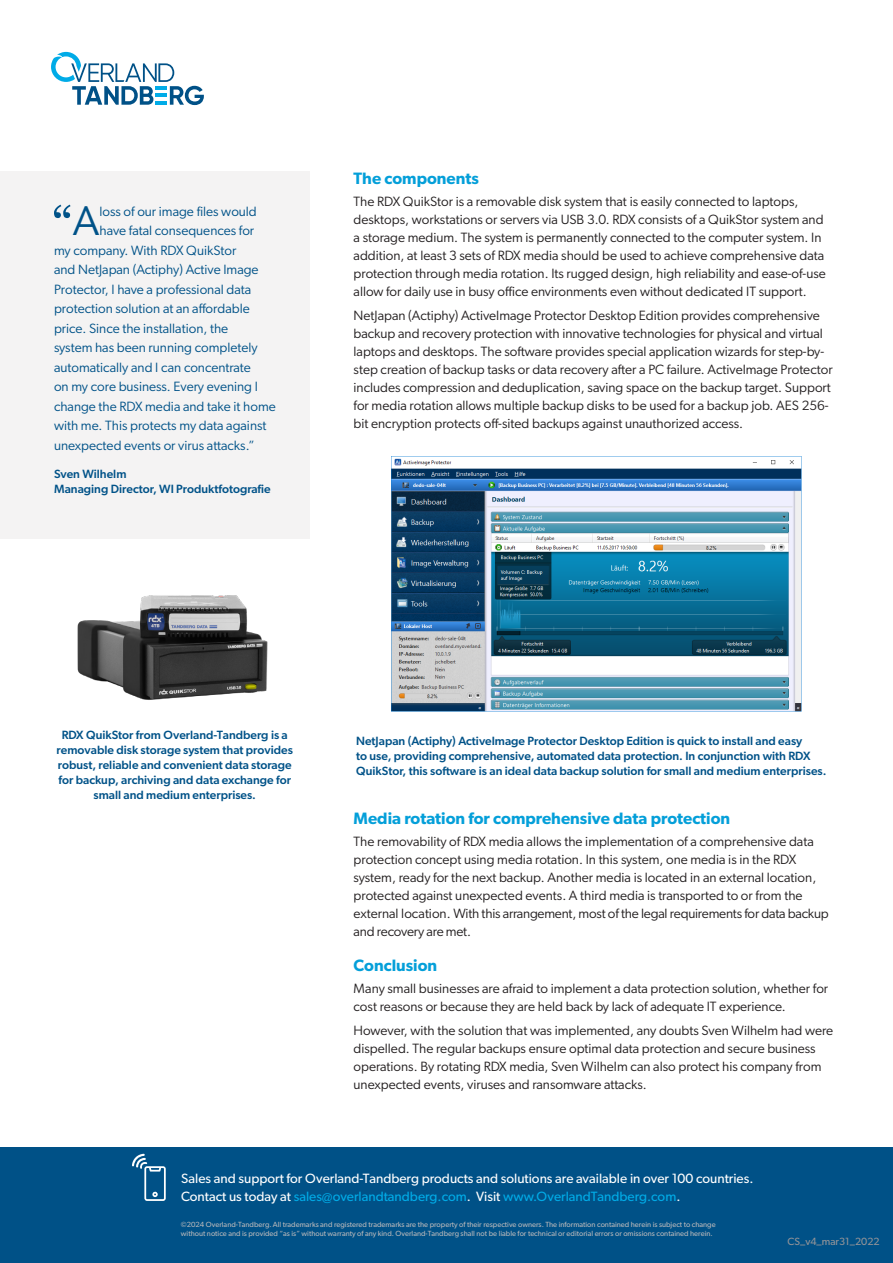
<style>
.page{position:relative;width:893px;height:1263px;background:#fff}
.page>*{position:absolute;margin:0;border:0;box-sizing:border-box;transform-origin:0 0}
.QUOTE{font:50.85px "Georgia";color:#005288}
.t1{font:600 16.5px "Gibson";color:#049fd9}
.BODY{font:13.5px/18px "Gibson";color:#231f20}
.QUOTE-2{font:13.5px "Gibson";color:#005288}
.t2{font:13.5px/18px "Gibson";color:#fff}
.t3{font:500 12px/15px "Gibson";color:#005288}
.MICE{font:10.5px "Gibson";color:#949498}
.t4{font:7.5px/9px "Gibson";color:#b9b8ba}
.s1{font-family:"Gibson";font-size:41.7px}
.s2{color:#00abe7}
</style>
<div class="page">
<div style="left:0;top:1147px;width:893px;height:116px;background:#005187"></div>
<svg style="left:132px;top:1154px;width:34px;height:47px"></svg>
<svg style="left:51px;top:52px;width:153px;height:53px"></svg>
<div style="left:0;top:171px;width:310px;height:367px;background:#f4f3f3"></div>
<img style="left:391px;top:457px;width:410px;height:254px">
<img style="left:77px;top:595px;width:191px;height:105px">
<p class="QUOTE" style="left:52px;top:194px;width:49px">“<span class="s1">A</span></p>
<p class="QUOTE-2" style="left:100px;top:203px;width:159px">loss of our image files would</p>
<p class="QUOTE-2" style="left:100px;top:222px;width:156px">have fatal consequences for</p>
<p class="QUOTE-2" style="left:54px;top:242px;width:184px">my company. With RDX QuikStor</p>
<p class="QUOTE-2" style="left:54px;top:261px;width:206px">and NetJapan (Actiphy) Active Image</p>
<p class="QUOTE-2" style="left:54px;top:281px;width:199px">Protector, I have a professional data</p>
<p class="QUOTE-2" style="left:54px;top:300px;width:197px">protection solution at an affordable</p>
<p class="QUOTE-2" style="left:54px;top:320px;width:176px">price. Since the installation, the</p>
<p class="QUOTE-2" style="left:54px;top:339px;width:205px">system has been running completely</p>
<p class="QUOTE-2" style="left:54px;top:359px;width:198px">automatically and I can concentrate</p>
<p class="QUOTE-2" style="left:54px;top:378px;width:205px">on my core business. Every evening I</p>
<p class="QUOTE-2" style="left:54px;top:398px;width:223px">change the RDX media and take it home</p>
<p class="QUOTE-2" style="left:54px;top:417px;width:214px">with me. This protects my data against</p>
<p class="QUOTE-2" style="left:54px;top:437px;width:202px">unexpected events or virus attacks.”</p>
<p class="t3" style="left:54px;top:466px;width:218px">Sven Wilhelm<br>Managing Director, WI Produktfotografie</p>
<h2 class="t1" style="left:354px;top:168px;width:127px">The components</h2>
<p class="BODY" style="left:354px;top:192px;width:474px">The RDX QuikStor is a removable disk system that is easily connected to laptops, desktops, workstations or servers via USB 3.0. RDX consists of a QuikStor system and a storage medium. The system is permanently connected to the computer system. In addition, at least 3 sets of RDX media should be used to achieve comprehensive data protection through media rotation. Its rugged design, high reliability and ease-of-use allow for daily use in busy office environments even without dedicated IT support.</p>
<p class="BODY" style="left:354px;top:306px;width:480px">NetJapan (Actiphy) ActiveImage Protector Desktop Edition provides comprehensive backup and recovery protection with innovative technologies for physical and virtual laptops and desktops. The software provides special application wizards for step-by&shy;step creation of backup tasks or data recovery after a PC failure. ActiveImage Protector includes compression and deduplication, saving space on the backup target. Support for media rotation allows multiple backup disks to be used for a backup job. AES 256- bit encryption protects off-sited backups against unauthorized access.</p>
<p class="t3" style="left:57px;top:727px;width:238px;text-align:center">RDX QuikStor from Overland-Tandberg is a removable disk storage system that provides robust, reliable and convenient data storage for backup, archiving and data exchange for small and medium enterprises.</p>
<p class="t3" style="left:356px;top:733px;width:472px">NetJapan (Actiphy) ActiveImage Protector Desktop Edition is quick to install and easy<br>to use, providing comprehensive, automated data protection. In conjunction with RDX<br>QuikStor, this software is an ideal data backup solution for small and medium enterprises.</p>
<h2 class="t1" style="left:354px;top:808px;width:378px">Media rotation for comprehensive data protection</h2>
<p class="BODY" style="left:354px;top:832px;width:477px">The removability of RDX media allows the implementation of a comprehensive data protection concept using media rotation. In this system, one media is in the RDX system, ready for the next backup. Another media is located in an external location, protected against unexpected events. A third media is transported to or from the external location. With this arrangement, most of the legal requirements for data backup and recovery are met.</p>
<h2 class="t1" style="left:354px;top:955px;width:85px">Conclusion</h2>
<p class="BODY" style="left:354px;top:979px;width:476px">Many small businesses are afraid to implement a data protection solution, whether for cost reasons or because they are held back by lack of adequate IT experience.</p>
<p class="BODY" style="left:354px;top:1021px;width:481px">However, with the solution that was implemented, any doubts Sven Wilhelm had were dispelled. The regular backups ensure optimal data protection and secure business operations. By rotating RDX media, Sven Wilhelm can also protect his company from unexpected events, viruses and ransomware attacks.</p>
<p class="t2" style="left:181px;top:1169px;width:574px">Sales and support for Overland-Tandberg products and solutions are available in over 100 countries.<br>Contact us today at <span class="s2">sales@overlandtandberg.com</span>. Visit <span class="s2">www.OverlandTandberg.com</span>.</p>
<p class="t4" style="left:181px;top:1219px;width:536px">©2024 Overland-Tandberg.All trademarks and registered trademarks are the property of their respective owners. The information contained herein is subject to change without notice and is provided “as is” without warranty of any kind. Overland-Tandberg shall not be liable for technical or editorial errors or omissions contained herein.</p>
<p class="MICE" style="left:787px;top:1235px;width:94px">CS_v4_mar31_2022</p>
</div>
